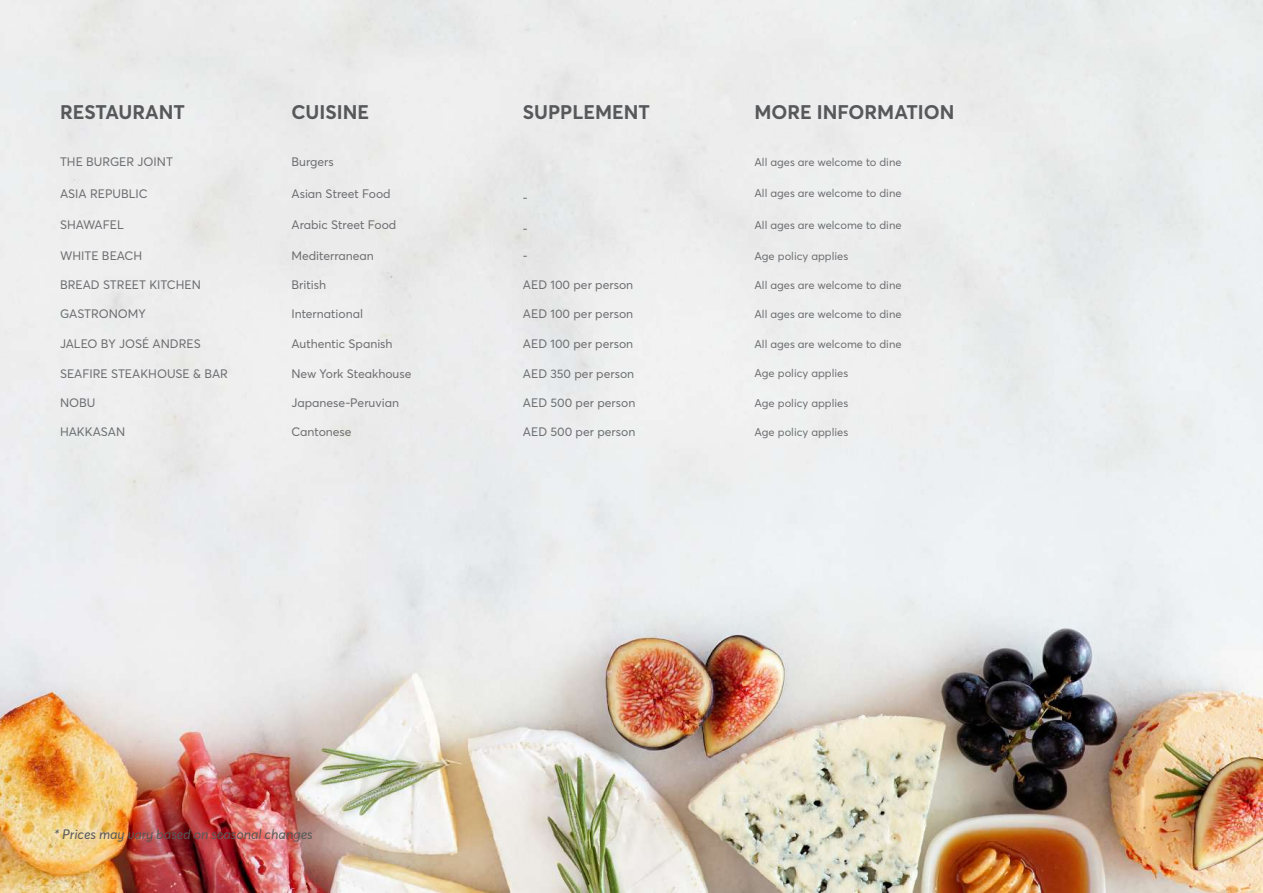
<style>
.page{position:relative;width:1263px;height:893px;background:#fff}
.page>*{position:absolute;margin:0;border:0;box-sizing:border-box;transform-origin:0 0}
.t1{font:700 19.5px "Averta PE";color:#57585a}
.t2{font:italic 13.5px "Averta PE";color:#57585a}
.t3{font:12.15px "Averta PE";color:#6c6d70}
.t4{font:11.1px "Averta PE";color:#6c6d70}
</style>
<div class="page">
<img style="left:0;top:0;width:1263px;height:893px">
<h1 class="t1" style="left:60px;top:98px;width:126px">RESTAURANT</h1>
<h1 class="t1" style="left:291px;top:98px;width:79px">CUISINE</h1>
<h1 class="t1" style="left:523px;top:98px;width:129px">SUPPLEMENT</h1>
<h1 class="t1" style="left:754px;top:98px;width:202px">MORE INFORMATION</h1>
<p class="t3" style="left:60px;top:154px;width:114px">THE BURGER JOINT</p>
<p class="t3" style="left:291px;top:154px;width:44px">Burgers</p>
<p class="t4" style="left:754px;top:154px;width:149px">All ages are welcome to dine</p>
<p class="t3" style="left:60px;top:185px;width:89px">ASIA REPUBLIC</p>
<p class="t3" style="left:291px;top:185px;width:101px">Asian Street Food</p>
<p class="t3" style="left:523px;top:189px;width:6px">-</p>
<p class="t4" style="left:754px;top:186px;width:149px">All ages are welcome to dine</p>
<p class="t3" style="left:60px;top:217px;width:65px">SHAWAFEL</p>
<p class="t3" style="left:291px;top:217px;width:106px">Arabic Street Food</p>
<p class="t3" style="left:523px;top:221px;width:6px">-</p>
<p class="t4" style="left:754px;top:217px;width:149px">All ages are welcome to dine</p>
<p class="t3" style="left:60px;top:247px;width:84px">WHITE BEACH</p>
<p class="t3" style="left:291px;top:247px;width:84px">Mediterranean</p>
<p class="t3" style="left:523px;top:247px;width:6px">-</p>
<p class="t4" style="left:754px;top:248px;width:95px">Age policy applies</p>
<p class="t3" style="left:60px;top:277px;width:142px">BREAD STREET KITCHEN</p>
<p class="t3" style="left:291px;top:277px;width:36px">British</p>
<p class="t3" style="left:523px;top:277px;width:112px">AED 100 per person</p>
<p class="t4" style="left:754px;top:277px;width:149px">All ages are welcome to dine</p>
<p class="t3" style="left:60px;top:306px;width:87px">GASTRONOMY</p>
<p class="t3" style="left:291px;top:306px;width:73px">International</p>
<p class="t3" style="left:523px;top:306px;width:112px">AED 100 per person</p>
<p class="t4" style="left:754px;top:306px;width:149px">All ages are welcome to dine</p>
<p class="t3" style="left:60px;top:335px;width:142px">JALEO BY JOSÉ ANDRES</p>
<p class="t3" style="left:291px;top:335px;width:103px">Authentic Spanish</p>
<p class="t3" style="left:523px;top:335px;width:112px">AED 100 per person</p>
<p class="t4" style="left:754px;top:336px;width:149px">All ages are welcome to dine</p>
<p class="t3" style="left:60px;top:365px;width:170px">SEAFIRE STEAKHOUSE &amp; BAR</p>
<p class="t3" style="left:291px;top:365px;width:122px">New York Steakhouse</p>
<p class="t3" style="left:523px;top:365px;width:113px">AED 350 per person</p>
<p class="t4" style="left:754px;top:366px;width:95px">Age policy applies</p>
<p class="t3" style="left:60px;top:394px;width:37px">NOBU</p>
<p class="t3" style="left:291px;top:394px;width:109px">Japanese-Peruvian</p>
<p class="t3" style="left:523px;top:394px;width:114px">AED 500 per person</p>
<p class="t4" style="left:754px;top:395px;width:95px">Age policy applies</p>
<p class="t3" style="left:60px;top:424px;width:67px">HAKKASAN</p>
<p class="t3" style="left:291px;top:424px;width:62px">Cantonese</p>
<p class="t3" style="left:523px;top:424px;width:114px">AED 500 per person</p>
<p class="t4" style="left:754px;top:424px;width:95px">Age policy applies</p>
<p class="t2" style="left:54px;top:825px;width:260px">* Prices may vary based on seasonal changes</p>
</div>
